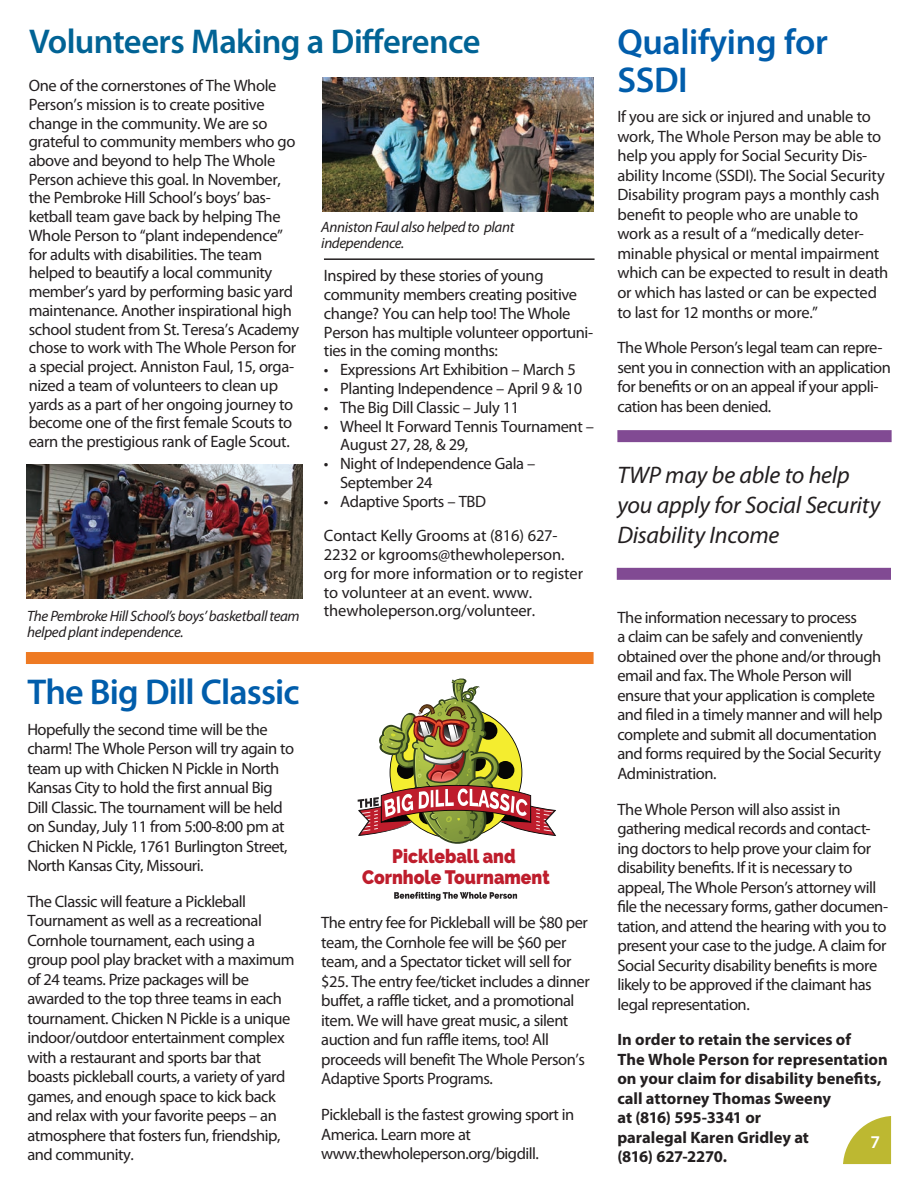
<style>
.page{position:relative;width:918px;height:1188px;background:#fff}
.page>*{position:absolute;margin:0;border:0;box-sizing:border-box;transform-origin:0 0}
.t1{font:600 36px/37.5px "Myriad Pro";letter-spacing:-.01em;color:#015dab}
.HeadlineInterior{font:600 34.5px "Myriad Pro";letter-spacing:-.02em;color:#016395}
.HeadlineInterior-2{font:italic 24px/30px "Myriad Pro";letter-spacing:-.01em;color:#231f20}
.t2{font:900 19.35px/20.4px "Raleway";color:#be1d2c;text-align:center;scale:.9 1}
.t3{font:600 18px "Myriad Pro";color:#fff}
.HeadlineInterior-3{font:16.5px/19.5px "Myriad Pro";letter-spacing:-.025em;color:#231f20}
.HeadlineInterior-4{font:700 16.5px/19.5px "Myriad Pro";color:#231f20}
.t4{font:italic 15px/15.8px "Myriad Pro";letter-spacing:-.025em;color:#231f20}
</style>
<div class="page">
<svg style="left:843px;top:1116px;width:49px;height:49px"></svg>
<div style="left:26px;top:652px;width:568px;height:12px;background:#ee7a23"></div>
<svg style="left:394px;top:892px;width:123px;height:9px"></svg>
<svg style="left:358px;top:678px;width:198px;height:166px"></svg>
<img style="left:323px;top:77px;width:271px;height:135px">
<img style="left:26px;top:464px;width:276px;height:135px">
<hr style="left:324px;top:258px;width:271px;height:2px;background:#231f20">
<div style="left:617px;top:430px;width:275px;height:12px;background:#814a93"></div>
<div style="left:617px;top:568px;width:274px;height:12px;background:#814a93"></div>
<p class="HeadlineInterior" style="left:29px;top:19px;width:453px">Volunteers Making a Difference</p>
<p class="HeadlineInterior-3" style="left:29px;top:76px;width:272px;line-height:18.8px">One of the cornerstones of The Whole Person’s mission is to create positive change in the community. We are so grateful to community members who go above and beyond to help The Whole Person achieve this goal. In November, the Pembroke Hill School’s boys’ bas&shy;ketball team gave back by helping The Whole Person to “plant independence” for adults with disabilities. The team helped to beautify a local community member’s yard by performing basic yard maintenance. Another inspirational high school student from St. Teresa’s Academy chose to work with The Whole Person for a special project. Anniston Faul, 15, orga&shy;nized a team of volunteers to clean up yards as a part of her ongoing journey to become one of the first female Scouts to earn the prestigious rank of Eagle Scout.</p>
<p class="t4" style="left:27px;top:608px;width:274px">The Pembroke Hill School’s boys’ basketball team helped plant independence.</p>
<p class="t1" style="left:27px;top:673px;width:274px">The Big Dill Classic</p>
<p class="HeadlineInterior-3" style="left:27px;top:719px;width:268px">Hopefully the second time will be the charm! The Whole Person will try again to team up with Chicken N Pickle in North Kansas City to hold the first annual Big Dill Classic. The tournament will be held on Sunday, July 11 from 5:00-8:00 pm at Chicken N Pickle, 1761 Burlington Street, North Kansas City, Missouri.</p>
<p class="HeadlineInterior-3" style="left:27px;top:891px;width:269px">The Classic will feature a Pickleball Tournament as well as a recreational Cornhole tournament, each using a group pool play bracket with a maximum of 24 teams. Prize packages will be awarded to the top three teams in each tournament. Chicken N Pickle is a unique indoor/outdoor entertainment complex with a restaurant and sports bar that boasts pickleball courts, a variety of yard games, and enough space to kick back and relax with your favorite peeps – an atmosphere that fosters fun, friendship, and community.</p>
<p class="t4" style="left:321px;top:219px;width:195px">Anniston Faul also helped to plant independence.</p>
<p class="HeadlineInterior-3" style="left:324px;top:266px;width:271px;line-height:18.8px">Inspired by these stories of young community members creating positive change? You can help too! The Whole Person has multiple volunteer opportuni&shy;ties in the coming months:</p>
<p class="HeadlineInterior-3" style="left:324px;top:360px;width:253px">• Expressions Art Exhibition – March 5</p>
<p class="HeadlineInterior-3" style="left:324px;top:378px;width:260px">• Planting Independence – April 9 &amp; 10</p>
<p class="HeadlineInterior-3" style="left:324px;top:397px;width:197px">• The Big Dill Classic – July 11</p>
<p class="HeadlineInterior-3" style="left:340px;top:416px;width:255px;line-height:18.8px;text-indent:-16px">• Wheel It Forward Tennis Tournament –<br>August 27, 28, &amp; 29,</p>
<p class="HeadlineInterior-3" style="left:340px;top:454px;width:197px;line-height:18.8px;text-indent:-16px">• Night of Independence Gala –<br>September 24</p>
<p class="HeadlineInterior-3" style="left:324px;top:491px;width:164px">• Adaptive Sports – TBD</p>
<p class="HeadlineInterior-3" style="left:324px;top:526px;width:261px;line-height:18.8px">Contact Kelly Grooms at (816) 627- 2232 or kgrooms@thewholeperson. org for more information or to register to volunteer at an event. www. thewholeperson.org/volunteer.</p>
<p class="t2" style="left:362px;top:846px;width:210px">Pickleball and<br>Cornhole Tournament</p>
<p class="HeadlineInterior-3" style="left:321px;top:913px;width:270px">The entry fee for Pickleball will be $80 per team, the Cornhole fee will be $60 per team, and a Spectator ticket will sell for $25. The entry fee/ticket includes a dinner buffet, a raffle ticket, and a promotional item. We will have great music, a silent auction and fun raffle items, too! All proceeds will benefit The Whole Person’s Adaptive Sports Programs.</p>
<p class="HeadlineInterior-3" style="left:321px;top:1104px;width:255px">Pickleball is the fastest growing sport in<br>America. Learn more at</p>
<p class="HeadlineInterior-3" style="left:321px;top:1143px;width:219px">www.thewholeperson.org/bigdill.</p>
<p class="t1" style="left:617px;top:22px;width:212px">Qualifying for<br>SSDI</p>
<p class="HeadlineInterior-3" style="left:617px;top:107px;width:272px">If you are sick or injured and unable to work, The Whole Person may be able to help you apply for Social Security Dis&shy;ability Income (SSDI). The Social Security Disability program pays a monthly cash benefit to people who are unable to work as a result of a “medically deter&shy;minable physical or mental impairment which can be expected to result in death or which has lasted or can be expected to last for 12 months or more.”</p>
<p class="HeadlineInterior-3" style="left:617px;top:338px;width:275px">The Whole Person’s legal team can repre&shy;sent you in connection with an application for benefits or on an appeal if your appli&shy;cation has been denied.</p>
<p class="HeadlineInterior-2" style="left:617px;top:460px;width:264px">TWP may be able to help you apply for Social Security<br>Disability Income</p>
<p class="HeadlineInterior-3" style="left:617px;top:607px;width:267px">The information necessary to process<br>a claim can be safely and conveniently obtained over the phone and/or through email and fax. The Whole Person will ensure that your application is complete and filed in a timely manner and will help complete and submit all documentation and forms required by the Social Security Administration.</p>
<p class="HeadlineInterior-3" style="left:617px;top:799px;width:272px">The Whole Person will also assist in gathering medical records and contact&shy;ing doctors to help prove your claim for disability benefits. If it is necessary to appeal, The Whole Person’s attorney will file the necessary forms, gather documen&shy;tation, and attend the hearing with you to present your case to the judge. A claim for Social Security disability benefits is more likely to be approved if the claimant has legal representation.</p>
<p class="HeadlineInterior-4" style="left:617px;top:1030px;width:272px">In order to retain the services of<br>The Whole Person for representation on your claim for disability benefits, call attorney Thomas Sweeny</p>
<p class="HeadlineInterior-4" style="left:617px;top:1108px;width:193px">at (816) 595-3341 or paralegal Karen Gridley at (816) 627-2270.</p>
<p class="t3" style="left:871px;top:1130px;width:11px">7</p>
</div>
